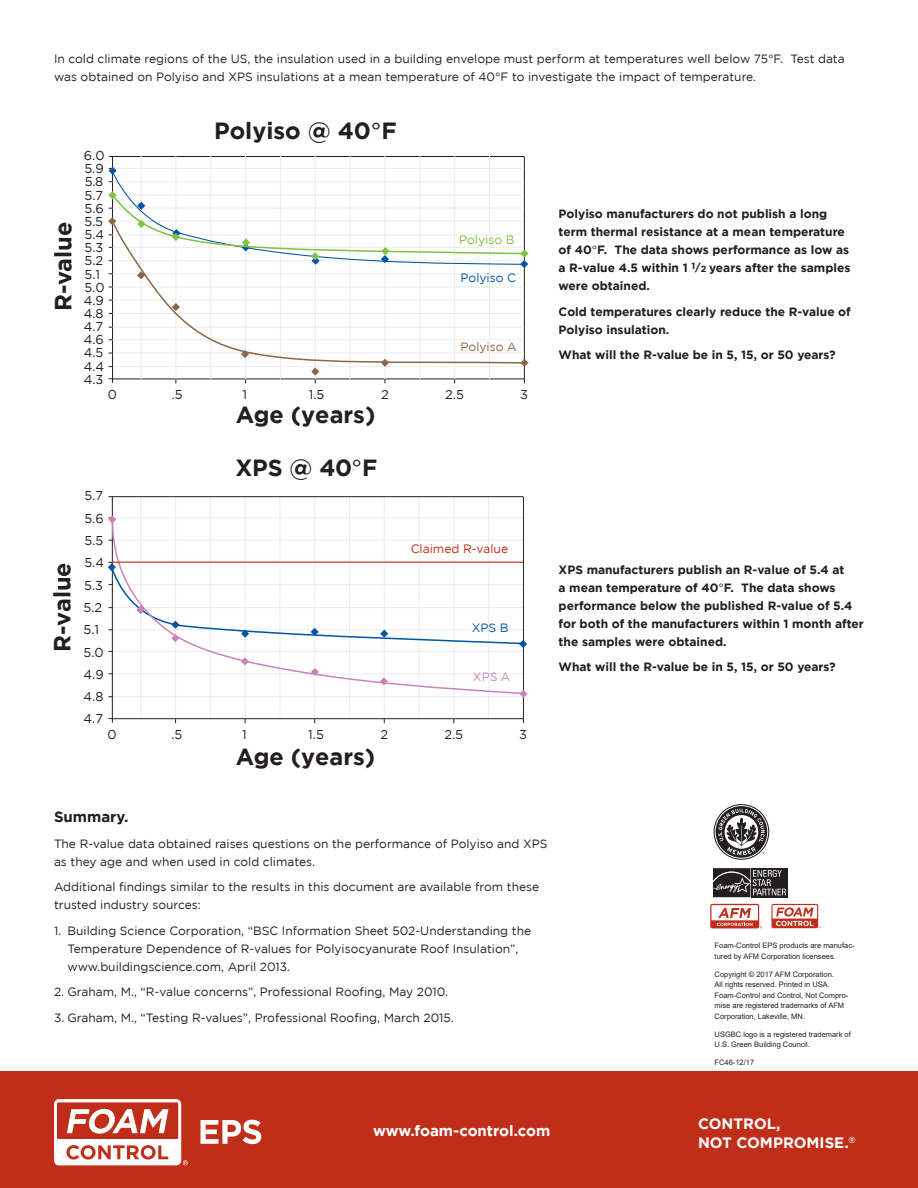
<style>
.page{position:relative;width:918px;height:1188px;background:#fff}
.page>*{position:absolute;margin:0;border:0;box-sizing:border-box;transform-origin:0 0}
.t1{font:700 23.4px "Gotham";color:#231f20}
.Control__Not_Comprom{font:700 15px/19.5px "Gotham";color:#fff}
.Website{font:700 15px "Gotham";color:#fff}
.Body_Text_Heading{font:700 15px "Gotham";color:#231f20}
.t2{font:12.9px/13.2px "Gotham";color:#231f20}
.t3{font:12.75px/22.4px "Gotham";color:#231f20}
.t4{font:12.15px "Gotham";color:#0155a5}
.t5{font:12.15px "Gotham";color:#7dc241}
.t6{font:12.15px "Gotham";color:#8c6746}
.Body_Text{font:12px/18px "Gotham";color:#231f20}
.Body_Text-2{font:700 12px/18px "Gotham";color:#231f20}
.t7{font:12px "Gotham";color:#c02d19}
.t8{font:12px "Gotham";color:#0155a5}
.t9{font:12px "Gotham";color:#cb84b9}
.Legal_Jargin_on_Back{font:7.5px/10.5px "Arial";color:#231f20}
.s1{font-weight:400}
.s2{font-size:10.5px}
.s3{font-size:9px}
</style>
<div class="page">
<div style="left:0;top:1072px;width:918px;height:116px;background:#c02d19"></div>
<svg style="left:54px;top:1099px;width:134px;height:66px"></svg>
<svg style="left:201px;top:1120px;width:60px;height:24px"></svg>
<svg style="left:713px;top:868px;width:75px;height:30px;background:#4b4748"></svg>
<svg style="left:714px;top:804px;width:55px;height:56px"></svg>
<div style="left:771px;top:904px;width:47px;height:24px;background:#c02d19;border-radius:2px"></div>
<div style="left:773px;top:905px;width:44px;height:14px;background:#fff"></div>
<svg style="left:776px;top:907px;width:37px;height:19px"></svg>
<div style="left:710px;top:904px;width:49px;height:24px;background:#c02d19;border-radius:2px"></div>
<div style="left:711px;top:905px;width:47px;height:15px;background:#fff"></div>
<svg style="left:717px;top:908px;width:35px;height:18px"></svg>
<hr style="left:112px;top:156px;width:412px;height:1px;background:#231f20">
<hr style="left:524px;top:156px;width:1px;height:223px;background:#231f20">
<hr style="left:112px;top:156px;width:1px;height:223px;background:#231f20">
<hr style="left:112px;top:379px;width:412px;height:1px;background:#231f20">
<hr style="left:141px;top:156px;width:1px;height:223px;background:#ececee">
<hr style="left:176px;top:156px;width:1px;height:223px;background:#ececee">
<hr style="left:210px;top:156px;width:1px;height:223px;background:#ececee">
<hr style="left:245px;top:156px;width:1px;height:223px;background:#ececee">
<hr style="left:280px;top:156px;width:1px;height:223px;background:#ececee">
<hr style="left:315px;top:156px;width:1px;height:223px;background:#ececee">
<hr style="left:350px;top:156px;width:1px;height:223px;background:#ececee">
<hr style="left:385px;top:156px;width:1px;height:223px;background:#ececee">
<hr style="left:420px;top:156px;width:1px;height:223px;background:#ececee">
<hr style="left:454px;top:156px;width:1px;height:223px;background:#ececee">
<hr style="left:489px;top:156px;width:1px;height:223px;background:#ececee">
<svg style="left:526px;top:360px;width:3px;height:6px"></svg>
<svg style="left:311px;top:368px;width:8px;height:15px"></svg>
<svg style="left:108px;top:167px;width:421px;height:108px"></svg>
<svg style="left:111px;top:220px;width:415px;height:147px"></svg>
<hr style="left:140px;top:496px;width:1px;height:223px;background:#ececee">
<hr style="left:175px;top:496px;width:1px;height:223px;background:#ececee">
<hr style="left:210px;top:496px;width:1px;height:223px;background:#ececee">
<hr style="left:245px;top:496px;width:1px;height:223px;background:#ececee">
<hr style="left:280px;top:496px;width:1px;height:223px;background:#ececee">
<hr style="left:314px;top:496px;width:1px;height:223px;background:#ececee">
<hr style="left:349px;top:496px;width:1px;height:223px;background:#ececee">
<hr style="left:384px;top:496px;width:1px;height:223px;background:#ececee">
<hr style="left:419px;top:496px;width:1px;height:223px;background:#ececee">
<hr style="left:454px;top:496px;width:1px;height:223px;background:#ececee">
<hr style="left:488px;top:496px;width:1px;height:223px;background:#ececee">
<svg style="left:109px;top:718px;width:4px;height:5px"></svg>
<hr style="left:112px;top:496px;width:411px;height:1px;background:#231f20">
<hr style="left:523px;top:497px;width:1px;height:222px;background:#231f20">
<hr style="left:112px;top:496px;width:1px;height:223px;background:#231f20">
<hr style="left:112px;top:718px;width:411px;height:1px;background:#231f20">
<svg style="left:108px;top:515px;width:8px;height:3px"></svg>
<svg style="left:108px;top:642px;width:420px;height:56px"></svg>
<svg style="left:108px;top:518px;width:417px;height:177px"></svg>
<hr style="left:112px;top:562px;width:411px;height:1px;background:#c02d19">
<p class="Body_Text" style="left:54px;top:49px;width:792px">In cold climate regions of the US, the insulation used in a building envelope must perform at temperatures well below 75°F. Test data was obtained on Polyiso and XPS insulations at a mean temperature of 40°F to investigate the impact of temperature.</p>
<p class="t1" style="left:50px;top:311px;width:91px;rotate:-90deg">R-value</p>
<p class="t2" style="left:84px;top:149px;width:22px">6.0<br>5.9<br>5.8<br>5.7<br>5.6<br>5.5<br>5.4<br>5.3<br>5.2<br>5.1<br>5.0<br>4.9<br>4.8<br>4.7<br>4.6<br>4.5<br>4.4<br>4.3</p>
<p class="t1" style="left:214px;top:117px;width:184px">Polyiso @ 40<span class="s1">°</span>F</p>
<p class="t5" style="left:459px;top:233px;width:57px">Polyiso B</p>
<p class="t4" style="left:460px;top:271px;width:57px">Polyiso C</p>
<p class="t6" style="left:460px;top:340px;width:58px">Polyiso A</p>
<p class="t2" style="left:108px;top:388px;width:11px">0</p>
<p class="t2" style="left:172px;top:388px;width:13px">.5</p>
<p class="t2" style="left:243px;top:388px;width:6px">1</p>
<p class="t2" style="left:309px;top:388px;width:17px">1.5</p>
<p class="t2" style="left:381px;top:388px;width:9px">2</p>
<p class="t2" style="left:445px;top:388px;width:20px">2.5</p>
<p class="t2" style="left:520px;top:388px;width:9px">3</p>
<p class="t1" style="left:236px;top:401px;width:141px">Age (years)</p>
<p class="t1" style="left:49px;top:652px;width:91px;rotate:-90deg">R-value</p>
<p class="t3" style="left:84px;top:485px;width:22px">5.7<br>5.6<br>5.5<br>5.4<br>5.3<br>5.2<br>5.1<br>5.0<br>4.9<br>4.8<br>4.7</p>
<p class="t1" style="left:235px;top:454px;width:144px">XPS @ 40<span class="s1">°</span>F</p>
<p class="t7" style="left:411px;top:542px;width:99px">Claimed R-value</p>
<p class="t8" style="left:472px;top:621px;width:38px">XPS B</p>
<p class="t9" style="left:473px;top:670px;width:39px">XPS A</p>
<p class="t3" style="left:108px;top:723px;width:11px">0</p>
<p class="t3" style="left:171px;top:723px;width:12px">.5</p>
<p class="t3" style="left:242px;top:723px;width:6px">1</p>
<p class="t3" style="left:308px;top:723px;width:17px">1.5</p>
<p class="t3" style="left:381px;top:723px;width:9px">2</p>
<p class="t3" style="left:444px;top:723px;width:20px">2.5</p>
<p class="t3" style="left:519px;top:723px;width:9px">3</p>
<p class="t1" style="left:236px;top:743px;width:141px">Age (years)</p>
<p class="Body_Text-2" style="left:559px;top:204px;width:293px">Polyiso manufacturers do not publish a long term thermal resistance at a mean temperature of 40<span class="s1">°</span>F. The data shows performance as low as a R-value 4.5 within 1 <sup>1</sup><span class="s2">/</span><span class="s3">2</span> years after the samples were obtained.</p>
<p class="Body_Text-2" style="left:559px;top:302px;width:294px">Cold temperatures clearly reduce the R-value of<br>Polyiso insulation.</p>
<p class="Body_Text-2" style="left:559px;top:346px;width:279px">What will the R-value be in 5, 15, or 50 years?</p>
<p class="Body_Text-2" style="left:559px;top:560px;width:307px">XPS manufacturers publish an R-value of 5.4 at<br>a mean temperature of 40<span class="s1">°</span>F. The data shows performance below the published R-value of 5.4 for both of the manufacturers within 1 month after the samples were obtained.</p>
<p class="Body_Text-2" style="left:559px;top:658px;width:279px">What will the R-value be in 5, 15, or 50 years?</p>
<p class="Body_Text_Heading" style="left:54px;top:808px;width:76px">Summary.</p>
<p class="Body_Text" style="left:54px;top:834px;width:495px">The R-value data obtained raises questions on the performance of Polyiso and XPS as they age and when used in cold climates.</p>
<p class="Body_Text" style="left:54px;top:878px;width:487px">Additional findings similar to the results in this document are available from these trusted industry sources:</p>
<p class="Body_Text" style="left:68px;top:921px;width:465px;text-indent:-14px">1. Building Science Corporation, “BSC Information Sheet 502-Understanding the<br>Temperature Dependence of R-values for Polyisocyanurate Roof Insulation”, www.buildingscience.com, April 2013.</p>
<p class="Body_Text" style="left:54px;top:983px;width:396px">2. Graham, M., “R-value concerns”, Professional Roofing, May 2010.</p>
<p class="Body_Text" style="left:54px;top:1008px;width:401px">3. Graham, M., “Testing R-values”, Professional Roofing, March 2015.</p>
<p class="Legal_Jargin_on_Back" style="left:715px;top:940px;width:142px">Foam-Control EPS products are manufac&shy;tured by AFM Corporation licensees.</p>
<p class="Legal_Jargin_on_Back" style="left:715px;top:969px;width:135px">Copyright © 2017 AFM Corporation.<br>All rights reserved. Printed in USA.<br>Foam-Control and Control, Not Compro&shy;mise are registered trademarks of AFM Corporation, Lakeville, MN.</p>
<p class="Legal_Jargin_on_Back" style="left:715px;top:1029px;width:138px">USGBC logo is a registered trademark of<br>U.S. Green Building Council.</p>
<p class="Legal_Jargin_on_Back" style="left:715px;top:1057px;width:41px">FC46-12/17</p>
<p class="Website" style="left:373px;top:1122px;width:179px">www.foam-control.com</p>
<p class="Control__Not_Comprom" style="left:698px;top:1113px;width:159px">CONTROL,<br>NOT COMPROMISE.<sup>®</sup></p>
</div>
